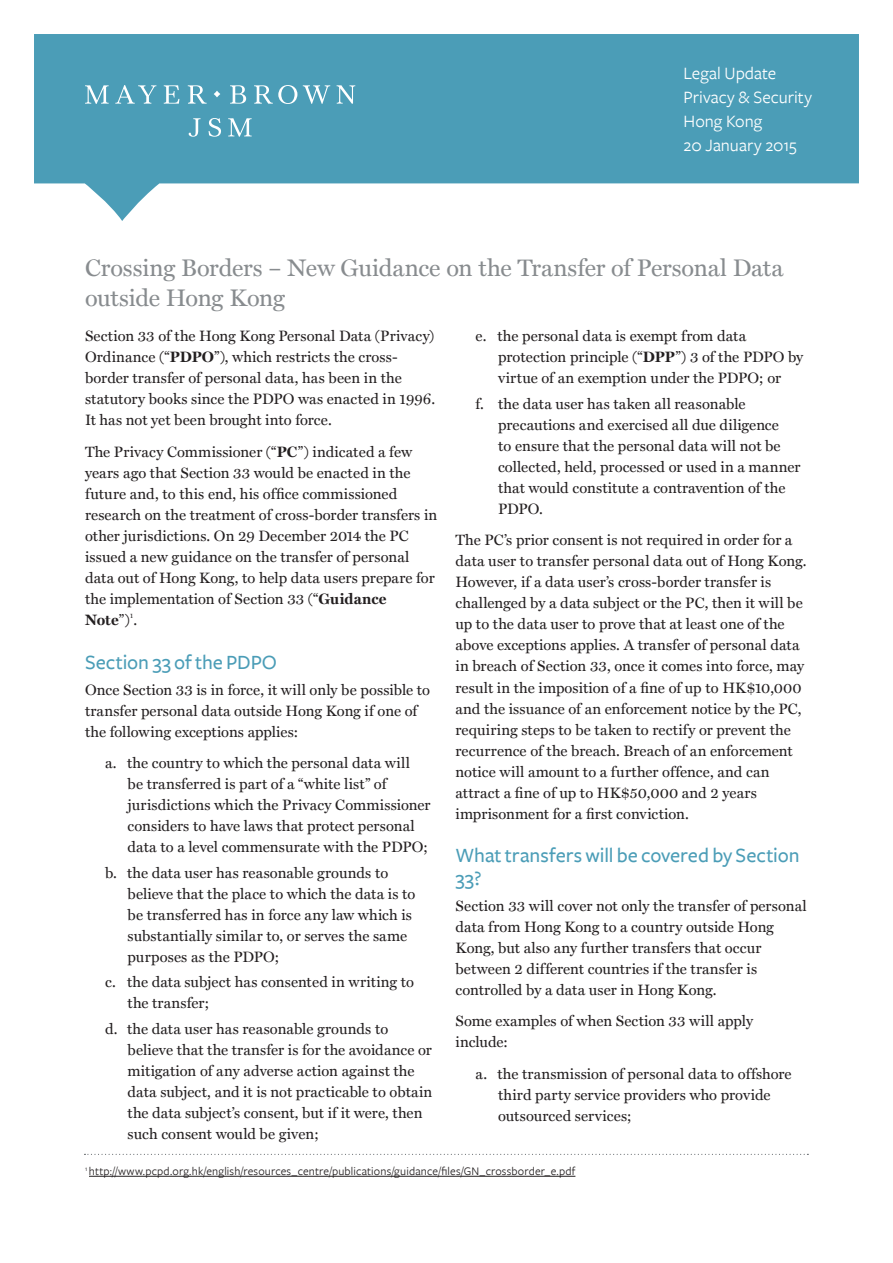
<style>
.page{position:relative;width:893px;height:1263px;background:#fff}
.page>*{position:absolute;margin:0;border:0;box-sizing:border-box;transform-origin:0 0}
.Head{font:24px/30px "Miller Text";letter-spacing:-.01em;color:#888c8f}
.Subhead_L1{font:500 21px/22.5px "Freight Sans";letter-spacing:-.005em;color:#4b9db7}
.t1{font:18px/24px "Freight Sans";color:#fff}
.Body_copy{font:15px/21px "Miller Text";letter-spacing:.005em;color:#231f20}
.Body_copy-2{font:12px "Freight Sans";letter-spacing:.015em;color:#231f20}
.Body_copy-3{font:7.05px "Miller Text";color:#231f20}
.s1{font-weight:700}
</style>
<div class="page">
<svg style="left:34px;top:34px;width:825px;height:187px;fill:#4b9db7"></svg>
<svg style="left:85px;top:85px;width:270px;height:19px;background:#72b2c6"></svg>
<svg style="left:188px;top:118px;width:13px;height:19px"></svg>
<svg style="left:209px;top:118px;width:12px;height:19px"></svg>
<svg style="left:228px;top:118px;width:24px;height:19px"></svg>
<svg style="left:84px;top:1154px;width:724px;height:1px"></svg>
<hr style="left:89px;top:1176px;width:486px;height:1px;background:#231f20">
<p class="t1" style="left:684px;top:61px;width:130px">Legal Update<br>Privacy &amp; Security<br>Hong Kong<br>20 January 2015</p>
<p class="Head" style="left:85px;top:253px;width:700px">Crossing Borders – New Guidance on the Transfer of Personal Data outside Hong Kong</p>
<p class="Body_copy" style="left:85px;top:326px;width:352px">Section 33 of the Hong Kong Personal Data (Privacy)<br>Ordinance (“<span class="s1">PDPO</span>”), which restricts the cross&shy;border transfer of personal data, has been in the statutory books since the PDPO was enacted in 1996.<br>It has not yet been brought into force.</p>
<p class="Body_copy" style="left:85px;top:441px;width:354px">The Privacy Commissioner (“<span class="s1">PC</span>”) indicated a few years ago that Section 33 would be enacted in the future and, to this end, his office commissioned research on the treatment of cross-border transfers in other jurisdictions. On 29 December 2014 the PC issued a new guidance on the transfer of personal data out of Hong Kong, to help data users prepare for the implementation of Section 33 (“<span class="s1">Guidance<br>Note</span>”) .</p>
<p class="Body_copy" style="left:498px;top:326px;width:307px;text-indent:-23px">e. the personal data is exempt from data protection principle (“<span class="s1">DPP</span>”) 3 of the PDPO by virtue of an exemption under the PDPO; or</p>
<p class="Body_copy" style="left:498px;top:393px;width:304px;text-indent:-22px">f. the data user has taken all reasonable precautions and exercised all due diligence<br>to ensure that the personal data will not be collected, held, processed or used in a manner that would constitute a contravention of the PDPO.</p>
<p class="Body_copy" style="left:455px;top:530px;width:352px">The PC’s prior consent is not required in order for a data user to transfer personal data out of Hong Kong.<br>However, if a data user’s cross-border transfer is challenged by a data subject or the PC, then it will be up to the data user to prove that at least one of the above exceptions applies. A transfer of personal data in breach of Section 33, once it comes into force, may result in the imposition of a fine of up to HK$10,000 and the issuance of an enforcement notice by the PC, requiring steps to be taken to rectify or prevent the recurrence of the breach. Breach of an enforcement notice will amount to a further offence, and can attract a fine of up to HK$50,000 and 2 years imprisonment for a first conviction.</p>
<p class="Subhead_L1" style="left:455px;top:844px;width:346px">What transfers will be covered by Section<br>33?</p>
<p class="Body_copy" style="left:455px;top:895px;width:353px">Section 33 will cover not only the transfer of personal data from Hong Kong to a country outside Hong Kong, but also any further transfers that occur between 2 different countries if the transfer is controlled by a data user in Hong Kong.</p>
<p class="Body_copy" style="left:455px;top:1010px;width:299px">Some examples of when Section 33 will apply include:</p>
<p class="Body_copy" style="left:498px;top:1063px;width:295px;text-indent:-23px">a. the transmission of personal data to offshore third party service providers who provide outsourced services;</p>
<p class="Body_copy-3" style="left:130px;top:611px;width:4px">1</p>
<p class="Subhead_L1" style="left:85px;top:651px;width:194px">Section 33 of the PDPO</p>
<p class="Body_copy" style="left:85px;top:679px;width:347px">Once Section 33 is in force, it will only be possible to transfer personal data outside Hong Kong if one of the following exceptions applies:</p>
<p class="Body_copy" style="left:128px;top:752px;width:305px;text-indent:-23px">a. the country to which the personal data will<br>be transferred is part of a “white list” of jurisdictions which the Privacy Commissioner considers to have laws that protect personal data to a level commensurate with the PDPO;</p>
<p class="Body_copy" style="left:128px;top:862px;width:289px;text-indent:-23px">b. the data user has reasonable grounds to believe that the place to which the data is to be transferred has in force any law which is substantially similar to, or serves the same purposes as the PDPO;</p>
<p class="Body_copy" style="left:128px;top:971px;width:288px;text-indent:-23px">c. the data subject has consented in writing to the transfer;</p>
<p class="Body_copy" style="left:128px;top:1018px;width:306px;text-indent:-23px">d. the data user has reasonable grounds to believe that the transfer is for the avoidance or mitigation of any adverse action against the data subject, and it is not practicable to obtain the data subject’s consent, but if it were, then such consent would be given;</p>
<p class="Body_copy-2" style="left:85px;top:1164px;width:492px"><sup>1</sup> http://www.pcpd.org.hk/english/resources_centre/publications/guidance/files/GN_crossborder_e.pdf</p>
</div>
